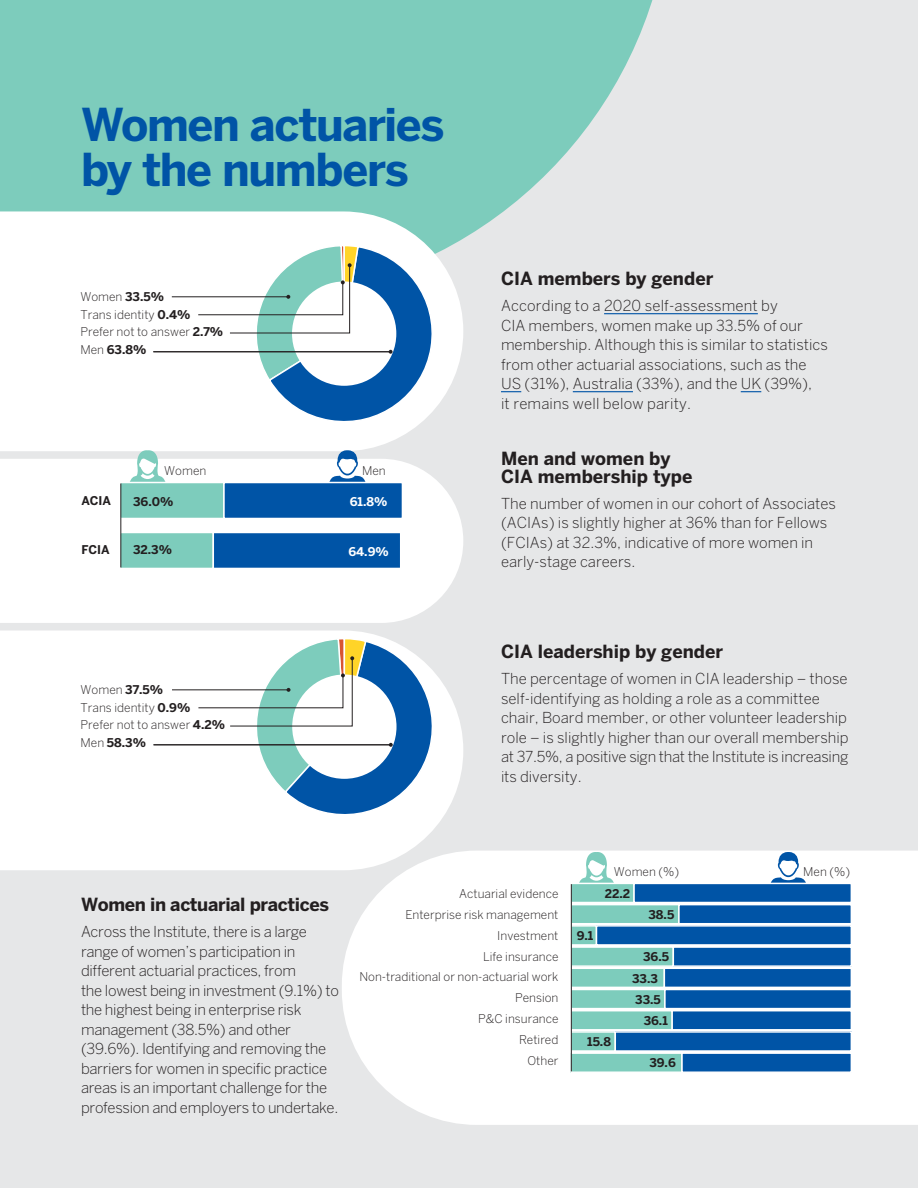
<style>
.page{position:relative;width:918px;height:1188px;background:#e6e7e8}
.page>*{position:absolute;margin:0;border:0;box-sizing:border-box;transform-origin:0 0}
.H2-blue{font:700 45px/45px "Benton Sans";letter-spacing:-.03em;color:#0054a6}
.t1{font:700 18px/18px "Benton Sans";color:#231f20}
.t2{font:700 18px "Benton Sans";letter-spacing:-.02em;color:#231f20}
.body{font:300 15px/19.5px "Benton Sans";color:#231f20}
.body-2{font:300 15px/19.5px "Benton Sans";letter-spacing:-.02em;color:#231f20}
.t3{font:300 12px/21px "Benton Sans";color:#231f20}
.t4{font:700 12px "Benton Sans";color:#231f20}
.t5{font:700 12px "Benton Sans";color:#fff}
.s1{font-weight:700}
</style>
<div class="page">
<svg style="left:0;top:0;width:653px;height:239px;background:#89cfc1"></svg>
<svg style="left:0;top:211px;width:463px;height:240px;background:#f9fbfb"></svg>
<div style="left:0;top:631px;width:463px;height:239px;background:#fff"></div>
<div style="left:342px;top:851px;width:576px;height:274px;background:#fff"></div>
<div style="left:0;top:459px;width:463px;height:164px;background:#fff"></div>
<hr style="left:604px;top:313px;width:154px;height:1px;background:#0054a6">
<svg style="left:501px;top:391px;width:20px;height:1px"></svg>
<hr style="left:573px;top:391px;width:60px;height:1px;background:#0054a6">
<svg style="left:741px;top:391px;width:20px;height:1px"></svg>
<hr style="left:172px;top:296px;width:116px;height:1px;background:#231f20">
<svg style="left:197px;top:244px;width:242px;height:184px;background:#b5d0df"></svg>
<hr style="left:153px;top:351px;width:238px;height:1px;background:#231f20">
<svg style="left:129px;top:450px;width:37px;height:32px"></svg>
<svg style="left:329px;top:450px;width:37px;height:32px"></svg>
<div style="left:120px;top:483px;width:104px;height:35px;background:#7dccbc"></div>
<div style="left:119px;top:482px;width:106px;height:37px;border:2px solid #fff"></div>
<div style="left:224px;top:483px;width:178px;height:35px;background:#0054a6"></div>
<div style="left:223px;top:482px;width:180px;height:37px;border:2px solid #fff"></div>
<div style="left:120px;top:532px;width:93px;height:36px;background:#7dccbc"></div>
<div style="left:119px;top:532px;width:95px;height:37px;border:2px solid #fff"></div>
<div style="left:213px;top:532px;width:188px;height:36px;background:#0054a6"></div>
<div style="left:213px;top:532px;width:188px;height:37px;border:2px solid #fff"></div>
<hr style="left:120px;top:483px;width:1px;height:85px;background:#231f20">
<hr style="left:172px;top:689px;width:117px;height:1px;background:#231f20">
<svg style="left:198px;top:637px;width:244px;height:187px;background:#bad3df"></svg>
<hr style="left:154px;top:744px;width:237px;height:1px;background:#231f20">
<svg style="left:578px;top:852px;width:37px;height:31px"></svg>
<svg style="left:770px;top:852px;width:37px;height:31px"></svg>
<div style="left:571px;top:1053px;width:111px;height:19px;background:#7dccbc"></div>
<div style="left:570px;top:1052px;width:113px;height:21px;border:1px solid #fff"></div>
<div style="left:682px;top:1053px;width:169px;height:19px;background:#0054a6"></div>
<div style="left:681px;top:1052px;width:171px;height:21px;border:1px solid #fff"></div>
<div style="left:571px;top:1032px;width:44px;height:19px;background:#7dccbc"></div>
<div style="left:570px;top:1031px;width:46px;height:21px;border:1px solid #fff"></div>
<div style="left:615px;top:1032px;width:236px;height:19px;background:#0054a6"></div>
<div style="left:615px;top:1031px;width:237px;height:21px;border:1px solid #fff"></div>
<div style="left:571px;top:1011px;width:101px;height:19px;background:#7dccbc"></div>
<div style="left:570px;top:1010px;width:103px;height:21px;border:1px solid #fff"></div>
<div style="left:672px;top:1011px;width:179px;height:19px;background:#0054a6"></div>
<div style="left:671px;top:1010px;width:181px;height:21px;border:1px solid #fff"></div>
<div style="left:571px;top:989px;width:94px;height:20px;background:#7dccbc"></div>
<div style="left:570px;top:989px;width:96px;height:20px;border:1px solid #fff"></div>
<div style="left:665px;top:989px;width:186px;height:20px;background:#0054a6"></div>
<div style="left:664px;top:989px;width:188px;height:20px;border:1px solid #fff"></div>
<div style="left:571px;top:968px;width:93px;height:19px;background:#7dccbc"></div>
<div style="left:570px;top:968px;width:95px;height:20px;border:1px solid #fff"></div>
<div style="left:664px;top:968px;width:187px;height:19px;background:#0054a6"></div>
<div style="left:664px;top:968px;width:188px;height:20px;border:1px solid #fff"></div>
<div style="left:571px;top:947px;width:102px;height:19px;background:#7dccbc"></div>
<div style="left:570px;top:946px;width:104px;height:21px;border:1px solid #fff"></div>
<div style="left:673px;top:947px;width:178px;height:19px;background:#0054a6"></div>
<div style="left:673px;top:946px;width:179px;height:21px;border:1px solid #fff"></div>
<div style="left:571px;top:926px;width:25px;height:19px;background:#7dccbc"></div>
<div style="left:570px;top:925px;width:27px;height:21px;border:1px solid #fff"></div>
<div style="left:596px;top:926px;width:255px;height:19px;background:#0054a6"></div>
<div style="left:596px;top:925px;width:256px;height:21px;border:1px solid #fff"></div>
<div style="left:571px;top:905px;width:108px;height:19px;background:#7dccbc"></div>
<div style="left:570px;top:904px;width:110px;height:20px;border:1px solid #fff"></div>
<div style="left:679px;top:905px;width:172px;height:19px;background:#0054a6"></div>
<div style="left:678px;top:904px;width:174px;height:20px;border:1px solid #fff"></div>
<div style="left:571px;top:883px;width:63px;height:20px;background:#7dccbc"></div>
<div style="left:570px;top:883px;width:65px;height:20px;border:1px solid #fff"></div>
<div style="left:634px;top:883px;width:217px;height:20px;background:#0054a6"></div>
<div style="left:633px;top:883px;width:219px;height:20px;border:1px solid #fff"></div>
<hr style="left:571px;top:884px;width:1px;height:187px;background:#231f20">
<h2 class="H2-blue" style="left:81px;top:102px;width:365px">Women actuaries by the numbers</h2>
<p class="t3" style="left:80px;top:286px;width:85px">Women <span class="s1">33.5%</span></p>
<p class="t3" style="left:80px;top:304px;width:112px">Trans identity <span class="s1">0.4%</span></p>
<p class="t3" style="left:80px;top:323px;width:144px;line-height:17.5px">Prefer not to answer <span class="s1">2.7%<br></span>Men <span class="s1">63.8%</span></p>
<p class="t4" style="left:81px;top:493px;width:31px">ACIA</p>
<p class="t4" style="left:81px;top:543px;width:30px">FCIA</p>
<p class="t3" style="left:164px;top:460px;width:44px">Women</p>
<p class="t3" style="left:362px;top:460px;width:25px">Men</p>
<p class="t5" style="left:350px;top:495px;width:39px">61.8%</p>
<p class="t4" style="left:133px;top:494px;width:42px">36.0%</p>
<p class="t4" style="left:133px;top:543px;width:40px">32.3%</p>
<p class="t5" style="left:348px;top:544px;width:42px">64.9%</p>
<p class="t3" style="left:81px;top:679px;width:84px">Women <span class="s1">37.5%</span></p>
<p class="t3" style="left:81px;top:697px;width:111px">Trans identity <span class="s1">0.9%</span></p>
<p class="t3" style="left:81px;top:716px;width:146px;line-height:17.5px">Prefer not to answer <span class="s1">4.2%<br></span>Men <span class="s1">58.3%</span></p>
<h3 class="t1" style="left:501px;top:269px;width:214px">CIA members by gender</h3>
<p class="body" style="left:501px;top:296px;width:328px">According to a 2020 self-assessment by<br>CIA members, women make up 33.5% of our membership. Although this is similar to statistics from other actuarial associations, such as the US (31%), Australia (33%), and the UK (39%),<br>it remains well below parity.</p>
<h3 class="t1" style="left:501px;top:449px;width:193px">Men and women by<br>CIA membership type</h3>
<p class="body" style="left:501px;top:493px;width:337px">The number of women in our cohort of Associates (ACIAs) is slightly higher at 36% than for Fellows (FCIAs) at 32.3%, indicative of more women in early-stage careers.</p>
<h3 class="t1" style="left:501px;top:642px;width:224px">CIA leadership by gender</h3>
<p class="body" style="left:501px;top:669px;width:349px">The percentage of women in CIA leadership – those self-identifying as holding a role as a committee chair, Board member, or other volunteer leadership role – is slightly higher than our overall membership at 37.5%, a positive sign that the Institute is increasing its diversity.</p>
<p class="t3" style="left:614px;top:861px;width:67px">Women (%)</p>
<p class="t3" style="left:803px;top:861px;width:48px">Men (%)</p>
<h3 class="t2" style="left:81px;top:894px;width:250px">Women in actuarial practices</h3>
<p class="body-2" style="left:81px;top:922px;width:259px">Across the Institute, there is a large range of women’s participation in different actuarial practices, from<br>the lowest being in investment (9.1%) to the highest being in enterprise risk management (38.5%) and other (39.6%). Identifying and removing the barriers for women in specific practice areas is an important challenge for the profession and employers to undertake.</p>
<p class="t3" style="left:359px;top:883px;width:201px;text-align:right">Actuarial evidence<br>Enterprise risk management<br>Investment<br>Life insurance<br>Non-traditional or non-actuarial work<br>Pension<br>P&amp;C insurance<br>Retired<br>Other</p>
<p class="t4" style="left:577px;top:929px;width:18px">9.1</p>
<p class="t4" style="left:605px;top:887px;width:27px">22.2</p>
<p class="t4" style="left:649px;top:908px;width:27px">38.5</p>
<p class="t4" style="left:643px;top:950px;width:27px">36.5</p>
<p class="t4" style="left:632px;top:971px;width:27px">33.3</p>
<p class="t4" style="left:635px;top:992px;width:27px">33.5</p>
<p class="t4" style="left:644px;top:1013px;width:26px">36.1</p>
<p class="t4" style="left:587px;top:1034px;width:25px">15.8</p>
<p class="t4" style="left:649px;top:1055px;width:28px">39.6</p>
</div>
